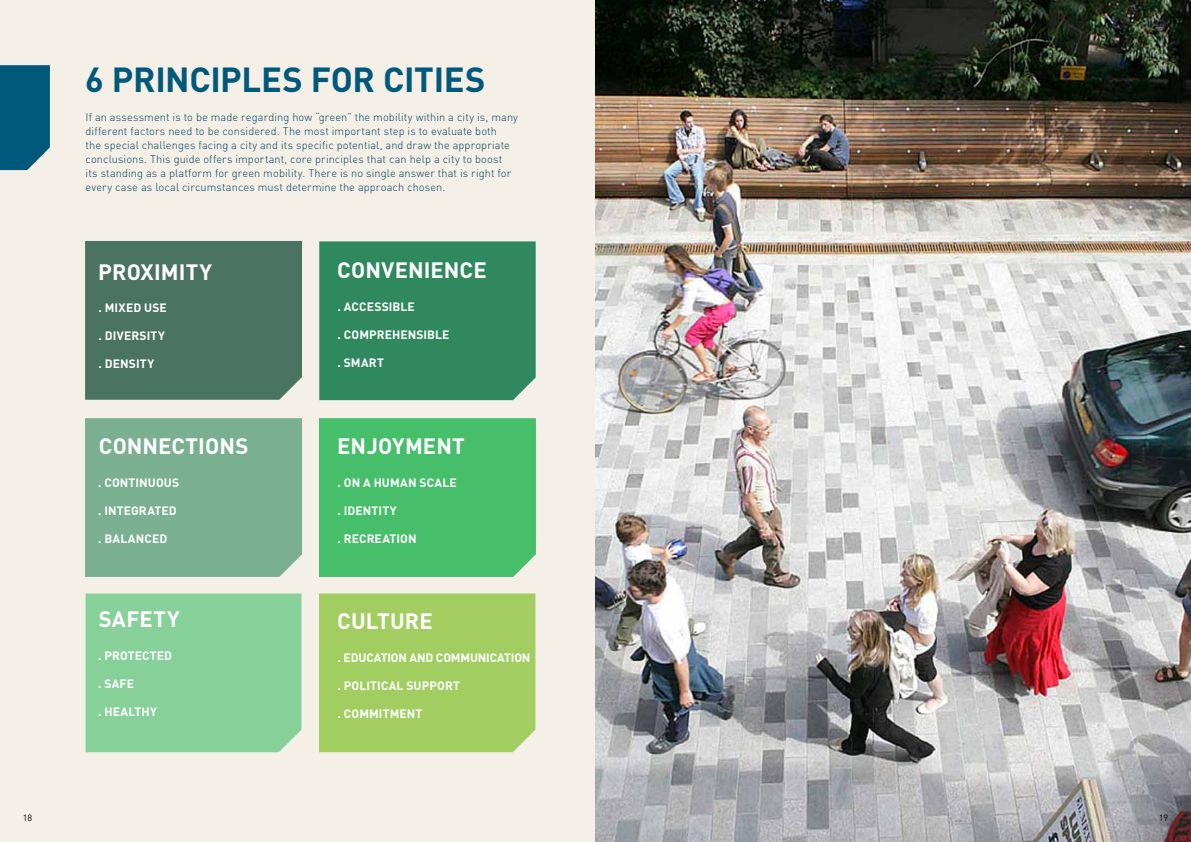
<style>
.page{position:relative;width:1191px;height:842px;background:#fff}
.page>*{position:absolute;margin:0;border:0;box-sizing:border-box;transform-origin:0 0}
.t1{font:700 34.4px "DINOT";letter-spacing:-.01em;color:#00587a}
.t2{font:700 22px "DINOT";letter-spacing:.005em;color:#fff}
.t3{font:700 12px "DINOT";letter-spacing:.01em;color:#fff}
.t4{font:700 12px "DINOT";letter-spacing:-.01em;color:#fff}
.t5{font:300 11px/14px "DINOT";letter-spacing:.01em;color:#003d5e}
.t6{font:9px "DINOT";color:#000}
</style>
<div class="page">
<div style="left:0;top:0;width:596px;height:842px;background:#f4efe7"></div>
<div style="left:319px;top:241px;width:216px;height:159px;background:#30895e"></div>
<div style="left:86px;top:593px;width:215px;height:159px;background:#87d099"></div>
<div style="left:319px;top:593px;width:216px;height:159px;background:#a1cd61"></div>
<div style="left:319px;top:418px;width:217px;height:159px;background:#46be6a"></div>
<div style="left:85px;top:241px;width:217px;height:159px;background:#4b7362"></div>
<div style="left:85px;top:418px;width:217px;height:159px;background:#7aaf91"></div>
<svg style="left:0;top:65px;width:50px;height:105px;background:#0c5f7f"></svg>
<img style="left:596px;top:0;width:595px;height:842px">
<h1 class="t1" style="left:85px;top:57px;width:402px">6 PRINCIPLES FOR CITIES</h1>
<p class="t5" style="left:86px;top:110px;width:434px">If an assessment is to be made regarding how “green” the mobility within a city is, many different factors need to be considered. The most important step is to evaluate both<br>the special challenges facing a city and its specific potential, and draw the appropriate conclusions. This guide offers important, core principles that can help a city to boost<br>its standing as a platform for green mobility. There is no single answer that is right for every case as local circumstances must determine the approach chosen.</p>
<h2 class="t2" style="left:98px;top:257px;width:115px">PROXIMITY</h2>
<p class="t3" style="left:99px;top:300px;width:70px">. MIXED USE</p>
<p class="t3" style="left:99px;top:328px;width:68px">. DIVERSITY</p>
<p class="t3" style="left:99px;top:356px;width:57px">. DENSITY</p>
<h2 class="t2" style="left:99px;top:431px;width:151px">CONNECTIONS</h2>
<p class="t3" style="left:98px;top:475px;width:82px">. CONTINUOUS</p>
<p class="t3" style="left:98px;top:503px;width:80px">. INTEGRATED</p>
<p class="t3" style="left:98px;top:531px;width:71px">. BALANCED</p>
<h2 class="t2" style="left:99px;top:605px;width:82px">SAFETY</h2>
<p class="t3" style="left:98px;top:647px;width:75px">. PROTECTED</p>
<p class="t3" style="left:98px;top:675px;width:37px">. SAFE</p>
<p class="t3" style="left:98px;top:703px;width:60px">. HEALTHY</p>
<h2 class="t2" style="left:337px;top:256px;width:151px">CONVENIENCE</h2>
<p class="t3" style="left:337px;top:299px;width:79px">. ACCESSIBLE</p>
<p class="t3" style="left:337px;top:327px;width:113px">. COMPREHENSIBLE</p>
<p class="t3" style="left:337px;top:355px;width:48px">. SMART</p>
<h2 class="t2" style="left:337px;top:432px;width:129px">ENJOYMENT</h2>
<p class="t3" style="left:337px;top:475px;width:121px">. ON A HUMAN SCALE</p>
<p class="t3" style="left:337px;top:503px;width:61px">. IDENTITY</p>
<p class="t3" style="left:337px;top:531px;width:81px">. RECREATION</p>
<h2 class="t2" style="left:337px;top:607px;width:97px">CULTURE</h2>
<p class="t4" style="left:337px;top:649px;width:194px">. EDUCATION AND COMMUNICATION</p>
<p class="t3" style="left:337px;top:677px;width:124px">. POLITICAL SUPPORT</p>
<p class="t3" style="left:337px;top:705px;width:86px">. COMMITMENT</p>
<p class="t6" style="left:23px;top:812px;width:11px">18</p>
<p class="t6" style="left:1158px;top:812px;width:11px">19</p>
</div>
